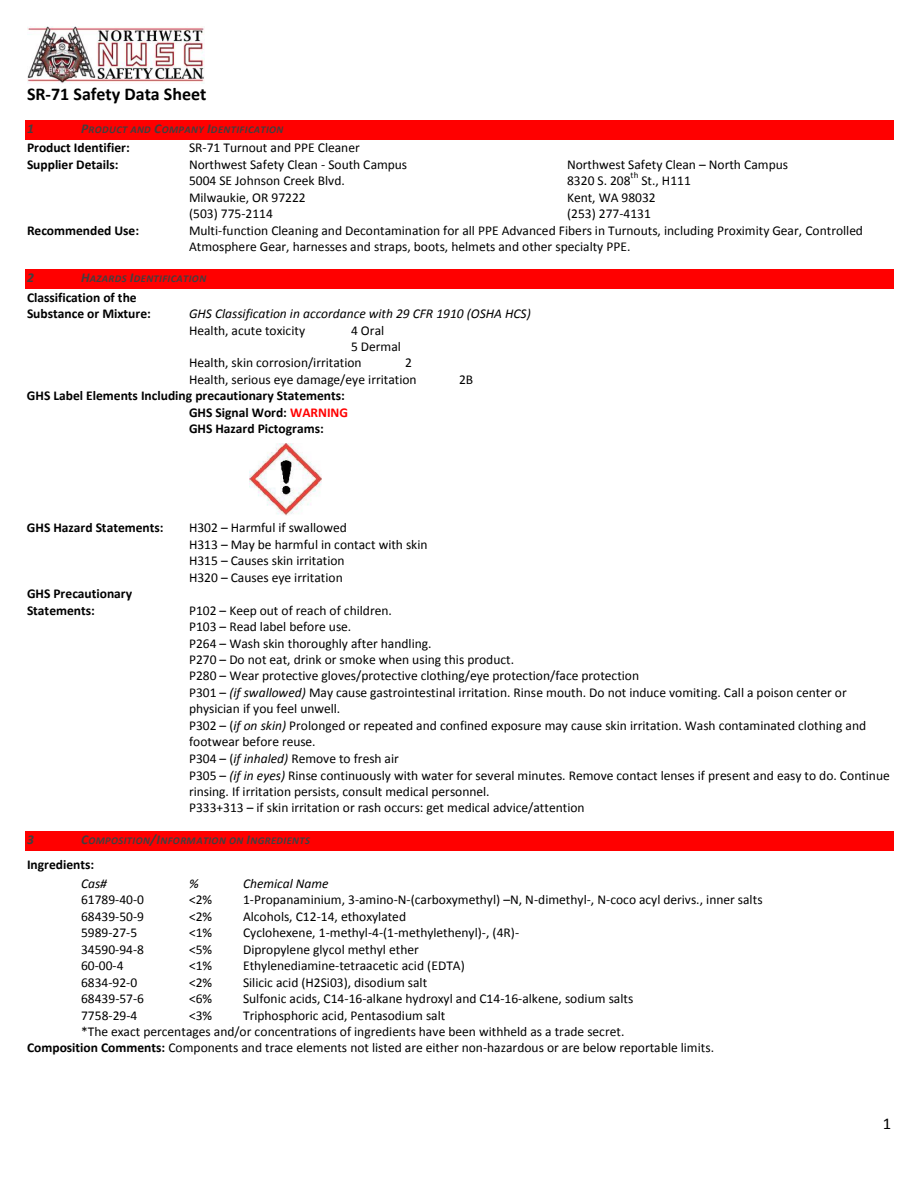
<style>
.page{position:relative;width:918px;height:1188px;background:#fff}
.page>*{position:absolute;margin:0;border:0;box-sizing:border-box;transform-origin:0 0}
.t1{font:700 18px "Calibri";color:#000}
.t2{font:16.5px "Calibri";color:#000}
.t3{font:13.5px/16.5px "Calibri";color:#000}
.t4{font:700 13.5px/16.5px "Calibri";color:#000}
.t5{font:italic 13.5px "Calibri";color:#000}
.t6{font:italic 700 13.5px "Calibri";color:#404040}
.t7{font:italic 700 10.5px "Calibri";letter-spacing:.04em;color:#404040}
.t8{font:9px "Calibri";color:#000}
.t9{font:6.15px "Myriad Pro";color:#231f20}
.s1{font-size:13.5px}
.s2{color:#f00}
.s3{font-style:italic}
.s4{font-weight:700}
</style>
<div class="page">
<img style="left:27px;top:27px;width:177px;height:56px">
<img style="left:250px;top:444px;width:72px;height:72px">
<div style="left:25px;top:120px;width:868px;height:19px;background:#f00"></div>
<div style="left:25px;top:270px;width:868px;height:19px;background:#f00"></div>
<div style="left:25px;top:831px;width:868px;height:19px;background:#f00"></div>
<p class="t9" style="left:75px;top:75px;width:4px">®</p>
<p class="t9" style="left:202px;top:75px;width:4px">®</p>
<h1 class="t1" style="left:27px;top:83px;width:181px">SR-71 Safety Data Sheet</h1>
<p class="t6" style="left:27px;top:120px;width:8px">1</p>
<p class="t7" style="left:81px;top:123px;width:204px"><span class="s1">P</span>RODUCT AND <span class="s1">C</span>OMPANY <span class="s1">I</span>DENTIFICATION</p>
<p class="t4" style="left:27px;top:139px;width:104px">Product Identifier:</p>
<p class="t3" style="left:189px;top:139px;width:172px">SR-71 Turnout and PPE Cleaner</p>
<p class="t4" style="left:27px;top:156px;width:93px">Supplier Details:</p>
<p class="t3" style="left:189px;top:156px;width:220px">Northwest Safety Clean - South Campus</p>
<p class="t3" style="left:567px;top:156px;width:222px">Northwest Safety Clean – North Campus</p>
<p class="t3" style="left:189px;top:172px;width:157px">5004 SE Johnson Creek Blvd.</p>
<p class="t3" style="left:567px;top:172px;width:65px">8320 S. 208</p>
<p class="t8" style="left:631px;top:170px;width:9px">th</p>
<p class="t3" style="left:641px;top:172px;width:51px">St., H111</p>
<p class="t3" style="left:189px;top:189px;width:118px">Milwaukie, OR 97222</p>
<p class="t3" style="left:567px;top:189px;width:90px">Kent, WA 98032</p>
<p class="t3" style="left:189px;top:205px;width:85px">(503) 775-2114</p>
<p class="t3" style="left:567px;top:205px;width:85px">(253) 277-4131</p>
<p class="t4" style="left:27px;top:222px;width:114px">Recommended Use:</p>
<p class="t3" style="left:189px;top:222px;width:676px">Multi-function Cleaning and Decontamination for all PPE Advanced Fibers in Turnouts, including Proximity Gear, Controlled<br>Atmosphere Gear, harnesses and straps, boots, helmets and other specialty PPE.</p>
<p class="t6" style="left:27px;top:269px;width:8px">2</p>
<p class="t7" style="left:81px;top:272px;width:127px"><span class="s1">H</span>AZARDS <span class="s1">I</span>DENTIFICATION</p>
<p class="t4" style="left:27px;top:289px;width:125px">Classification of the<br>Substance or Mixture:</p>
<p class="t5" style="left:189px;top:304px;width:343px">GHS Classification in accordance with 29 CFR 1910 (OSHA HCS)</p>
<p class="t3" style="left:189px;top:322px;width:118px">Health, acute toxicity</p>
<p class="t3" style="left:351px;top:322px;width:35px">4 Oral</p>
<p class="t3" style="left:351px;top:338px;width:51px">5 Dermal</p>
<p class="t3" style="left:189px;top:355px;width:174px">Health, skin corrosion/irritation</p>
<p class="t3" style="left:189px;top:355px;width:229px;text-indent:216px">2<br>Health, serious eye damage/eye irritation</p>
<p class="t3" style="left:459px;top:371px;width:16px">2B</p>
<p class="t4" style="left:189px;top:388px;width:161px;text-indent:-162px">GHS Label Elements Including precautionary Statements:<br>GHS Signal Word: <span class="s2">WARNING<br></span>GHS Hazard Pictograms:</p>
<p class="t4" style="left:27px;top:519px;width:138px">GHS Hazard Statements:</p>
<p class="t3" style="left:189px;top:519px;width:240px">H302 – Harmful if swallowed<br>H313 – May be harmful in contact with skin<br>H315 – Causes skin irritation<br>H320 – Causes eye irritation</p>
<p class="t4" style="left:27px;top:585px;width:107px">GHS Precautionary<br>Statements:</p>
<p class="t3" style="left:189px;top:602px;width:702px">P102 – Keep out of reach of children.<br>P103 – Read label before use.<br>P264 – Wash skin thoroughly after handling.<br>P270 – Do not eat, drink or smoke when using this product.<br>P280 – Wear protective gloves/protective clothing/eye protection/face protection<br>P301 – <span class="s3">(if swallowed)</span> May cause gastrointestinal irritation. Rinse mouth. Do not induce vomiting. Call a poison center or physician if you feel unwell.<br>P302 – (<span class="s3">if on skin)</span> Prolonged or repeated and confined exposure may cause skin irritation. Wash contaminated clothing and footwear before reuse.<br>P304 – (<span class="s3">if inhaled)</span> Remove to fresh air<br>P305 – <span class="s3">(if in eyes)</span> Rinse continuously with water for several minutes. Remove contact lenses if present and easy to do. Continue rinsing. If irritation persists, consult medical personnel.<br>P333+313 – if skin irritation or rash occurs: get medical advice/attention</p>
<p class="t6" style="left:27px;top:831px;width:8px">3</p>
<p class="t7" style="left:81px;top:834px;width:230px"><span class="s1">C</span>OMPOSITION<span class="s1">/I</span>NFORMATION ON <span class="s1">I</span>NGREDIENTS</p>
<p class="t4" style="left:27px;top:856px;width:69px">Ingredients:</p>
<p class="t5" style="left:81px;top:874px;width:28px">Cas#</p>
<p class="t5" style="left:189px;top:874px;width:11px">%</p>
<p class="t5" style="left:243px;top:874px;width:87px">Chemical Name</p>
<p class="t3" style="left:81px;top:891px;width:65px">61789-40-0</p>
<p class="t3" style="left:189px;top:891px;width:25px">&lt;2%</p>
<p class="t3" style="left:243px;top:891px;width:521px">1-Propanaminium, 3-amino-N-(carboxymethyl) –N, N-dimethyl-, N-coco acyl derivs., inner salts</p>
<p class="t3" style="left:81px;top:908px;width:65px">68439-50-9</p>
<p class="t3" style="left:189px;top:908px;width:25px">&lt;2%</p>
<p class="t3" style="left:243px;top:908px;width:165px">Alcohols, C12-14, ethoxylated</p>
<p class="t3" style="left:81px;top:924px;width:58px">5989-27-5</p>
<p class="t3" style="left:189px;top:924px;width:25px">&lt;1%</p>
<p class="t3" style="left:243px;top:924px;width:278px">Cyclohexene, 1-methyl-4-(1-methylethenyl)-, (4R)-</p>
<p class="t3" style="left:81px;top:941px;width:65px">34590-94-8</p>
<p class="t3" style="left:189px;top:941px;width:25px">&lt;5%</p>
<p class="t3" style="left:243px;top:941px;width:177px">Dipropylene glycol methyl ether</p>
<p class="t3" style="left:81px;top:957px;width:44px">60-00-4</p>
<p class="t3" style="left:189px;top:957px;width:25px">&lt;1%</p>
<p class="t3" style="left:243px;top:957px;width:223px">Ethylenediamine-tetraacetic acid (EDTA)</p>
<p class="t3" style="left:81px;top:974px;width:58px">6834-92-0</p>
<p class="t3" style="left:189px;top:974px;width:25px">&lt;2%</p>
<p class="t3" style="left:243px;top:974px;width:186px">Silicic acid (H2Si03), disodium salt</p>
<p class="t3" style="left:81px;top:990px;width:65px">68439-57-6</p>
<p class="t3" style="left:189px;top:990px;width:25px">&lt;6%</p>
<p class="t3" style="left:243px;top:990px;width:392px">Sulfonic acids, C14-16-alkane hydroxyl and C14-16-alkene, sodium salts</p>
<p class="t3" style="left:81px;top:1007px;width:58px">7758-29-4</p>
<p class="t3" style="left:189px;top:1007px;width:25px">&lt;3%</p>
<p class="t3" style="left:243px;top:1007px;width:204px">Triphosphoric acid, Pentasodium salt</p>
<p class="t3" style="left:81px;top:1023px;width:545px">*The exact percentages and/or concentrations of ingredients have been withheld as a trade secret.</p>
<p class="t3" style="left:27px;top:1040px;width:688px"><span class="s4">Composition Comments:</span> Components and trace elements not listed are either non-hazardous or are below reportable limits.</p>
<p class="t2" style="left:883px;top:1113px;width:10px">1</p>
</div>
